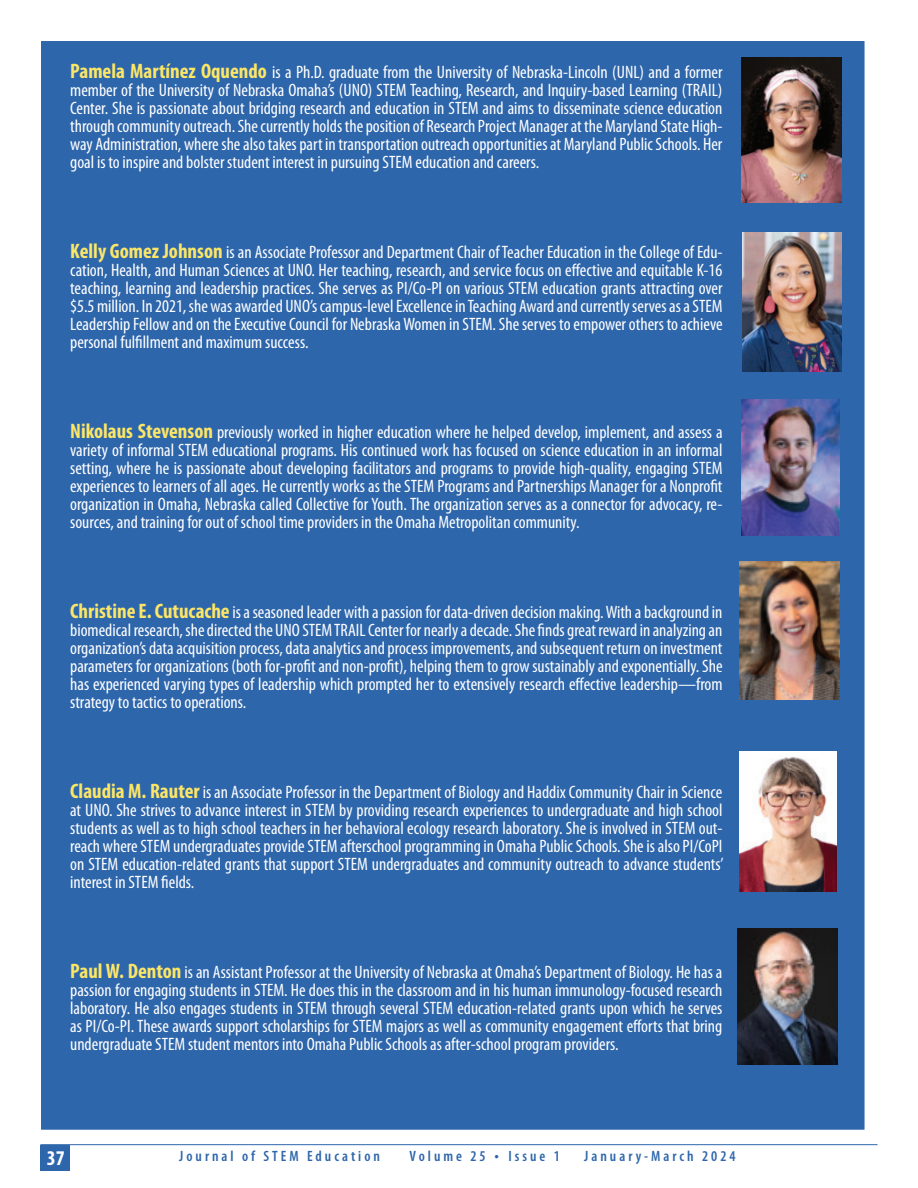
<style>
.page{position:relative;width:918px;height:1188px;background:#fff}
.page>*{position:absolute;margin:0;border:0;box-sizing:border-box;transform-origin:0 0}
.t1{font:700 condensed 21px "Myriad Pro";color:#fff}
.t2{font:condensed 18px/18px "Myriad Pro";color:#fff;text-align:justify}
.t3{font:600 condensed 15px "Myriad Pro";letter-spacing:.2em;color:#2e66ac}
.s1{font-weight:700;font-size:21px;color:#fbe666}
.s2{font-size:16.5px}
</style>
<div class="page">
<hr style="left:40px;top:1144px;width:838px;height:1px;background:#2e66ac">
<div style="left:40px;top:1145px;width:30px;height:26px;background:#2e66ac"></div>
<div style="left:41px;top:41px;width:824px;height:1089px;background:#2e66ac;border:1px solid #2e66ac"></div>
<img style="left:742px;top:58px;width:100px;height:145px">
<img style="left:742px;top:232px;width:100px;height:140px">
<img style="left:742px;top:400px;width:97px;height:135px">
<img style="left:740px;top:562px;width:99px;height:137px">
<img style="left:740px;top:751px;width:97px;height:141px">
<img style="left:738px;top:929px;width:100px;height:136px">
<p class="t2" style="left:70px;top:63px;width:654px"><span class="s1">Pamela Martínez Oquendo</span> is a Ph.D. graduate from the University of Nebraska-Lincoln (UNL) and a former member of the University of Nebraska Omaha’s (UNO) STEM Teaching, Research, and Inquiry-based Learning (TRAIL)<br>Center. She is passionate about bridging research and education in STEM and aims to disseminate science education through community outreach. She currently holds the position of Research Project Manager at the Maryland State High&shy;way Administration, where she also takes part in transportation outreach opportunities at Maryland Public Schools. Her goal is to inspire and bolster student interest in pursuing STEM education and careers.</p>
<p class="t2" style="left:70px;top:243px;width:654px"><span class="s1">Kelly Gomez Johnson</span> is an Associate Professor and Department Chair of Teacher Education in the College of Edu&shy;cation, Health, and Human Sciences at UNO. Her teaching, research, and service focus on effective and equitable K-16 teaching, learning and leadership practices. She serves as PI/Co-PI on various STEM education grants attracting over $5.5 million. In 2021, she was awarded UNO’s campus-level Excellence in Teaching Award and currently serves as a STEM Leadership Fellow and on the Executive Council for Nebraska Women in STEM. She serves to empower others to achieve personal fulfillment and maximum success.</p>
<p class="t2" style="left:70px;top:423px;width:654px"><span class="s1">Nikolaus Stevenson</span> previously worked in higher education where he helped develop, implement, and assess a variety of informal STEM educational programs. His continued work has focused on science education in an informal setting, where he is passionate about developing facilitators and programs to provide high-quality, engaging STEM experiences to learners of all ages. He currently works as the STEM Programs and Partnerships Manager for a Nonprofit organization in Omaha, Nebraska called Collective for Youth. The organization serves as a connector for advocacy, re&shy;sources, and training for out of school time providers in the Omaha Metropolitan community.</p>
<p class="t2" style="left:70px;top:603px;width:654px"><span class="s1">Christine E. Cutucache</span> is a seasoned leader with a passion for data-driven decision making. With a background in biomedical research, she directed the UNO STEM TRAIL Center for nearly a decade. She finds great reward in analyzing an organization’s data acquisition process, data analytics and process improvements, and subsequent return on investment parameters for organizations (both for-profit and non-profit), helping them to grow sustainably and exponentially. She has experienced varying types of leadership which prompted her to extensively research effective leadership—from strategy to tactics to operations.</p>
<p class="t2" style="left:70px;top:783px;width:655px"><span class="s1">Claudia M. Rauter</span> is an Associate Professor in the Department of Biology and Haddix Community Chair in Science at UNO. She strives to advance interest in STEM by providing research experiences to undergraduate and high school students as well as to high school teachers in her behavioral ecology research laboratory. She is involved in STEM out&shy;reach where STEM undergraduates provide STEM afterschool programming in Omaha Public Schools. She is also PI/CoPI on STEM education-related grants that support STEM undergraduates and community outreach to advance students’ interest in STEM fields.</p>
<p class="t2" style="left:70px;top:963px;width:654px"><span class="s1">Paul W. Denton</span> is an Assistant Professor at the University of Nebraska at Omaha’s Department of Biology. He has a passion for engaging students in STEM. He does this in the classroom and in his human immunology-focused research laboratory. He also engages students in STEM through several STEM education-related grants upon which he serves as PI/Co-PI. These awards support scholarships for STEM majors as well as community engagement efforts that bring undergraduate STEM student mentors into Omaha Public Schools as after-school program providers.</p>
<p class="t1" style="left:47px;top:1145px;width:19px">37</p>
<p class="t3" style="left:179px;top:1147px;width:202px">Journal of STEM Education</p>
<p class="t3" style="left:410px;top:1147px;width:152px">Volume 25 <span class="s2">•</span> Issue 1</p>
<p class="t3" style="left:584px;top:1147px;width:153px">January-March 2024</p>
</div>
